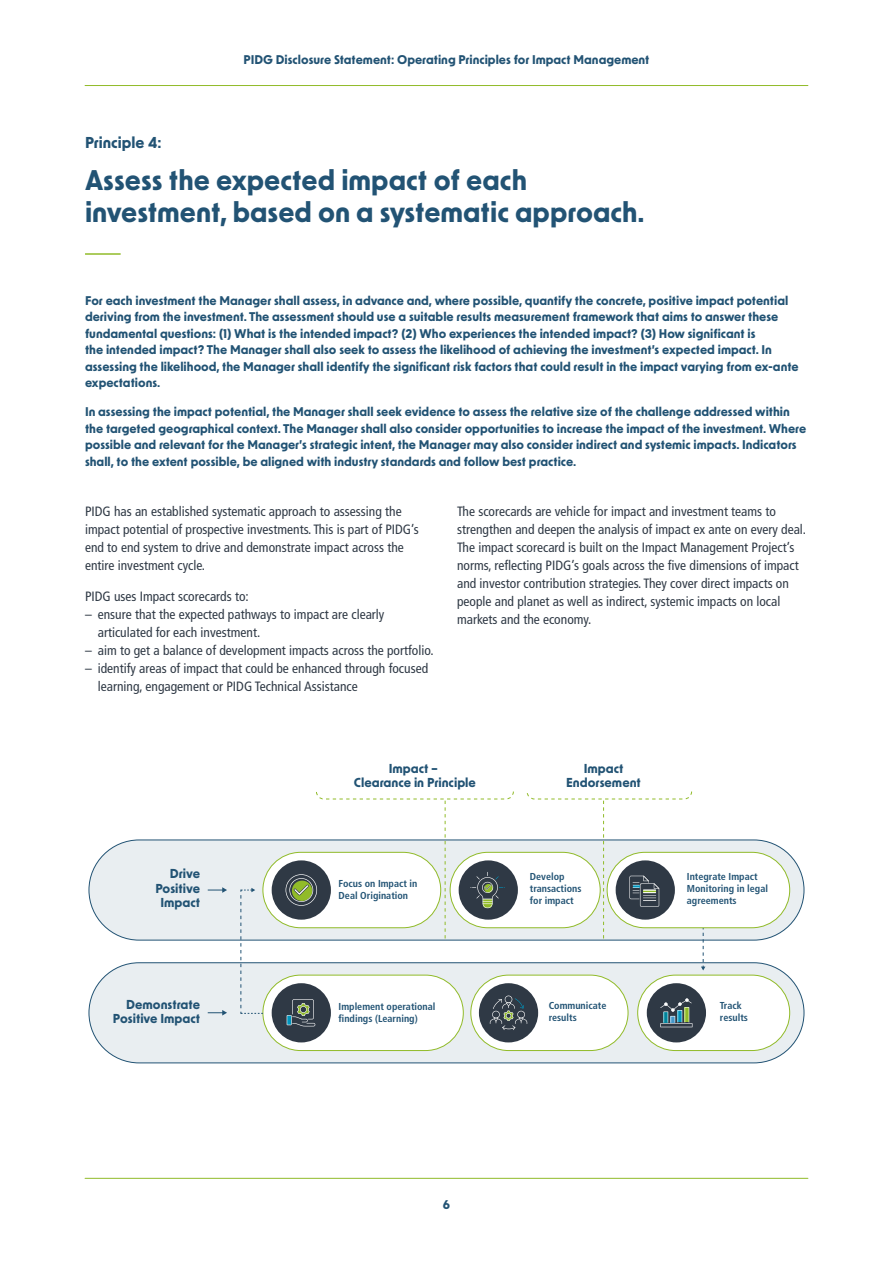
<style>
.page{position:relative;width:893px;height:1263px;background:#fff}
.page>*{position:absolute;margin:0;border:0;box-sizing:border-box;transform-origin:0 0}
.t1{font:700 27px/31.5px "New Order";color:#225374}
.t2{font:700 15px "New Order";color:#225374}
.t3{font:condensed 13.5px/18px "Frutiger LT Std";color:#2f3945}
.t4{font:700 12.3px/14.5px "New Order";color:#225374;text-align:center}
.t5{font:700 12px/16.5px "New Order";color:#225374}
.t6{font:700 condensed 10.05px/12.1px "Frutiger LT Std";color:#225374}
</style>
<div class="page">
<hr style="left:85px;top:85px;width:723px;height:1px;background:#91bb29">
<hr style="left:85px;top:1178px;width:723px;height:1px;background:#91bb29">
<hr style="left:85px;top:253px;width:36px;height:2px;background:#91bb29">
<div style="left:89px;top:840px;width:715px;height:100px;background:#e9eef1;border-radius:50px"></div>
<div style="left:89px;top:963px;width:715px;height:100px;background:#e9eef1;border-radius:50px"></div>
<div style="left:89px;top:962px;width:715px;height:101px;border:1px solid #225374;border-radius:50px"></div>
<div style="left:263px;top:975px;width:200px;height:75px;background:#fff;border-radius:38px"></div>
<div style="left:263px;top:975px;width:201px;height:76px;border:1px solid #91bb29;border-radius:38px"></div>
<div style="left:471px;top:975px;width:157px;height:75px;background:#fff;border-radius:38px"></div>
<div style="left:471px;top:975px;width:157px;height:76px;border:1px solid #91bb29;border-radius:38px"></div>
<svg style="left:263px;top:852px;width:178px;height:76px"></svg>
<div style="left:450px;top:852px;width:150px;height:76px;background:#fff;border-radius:38px"></div>
<div style="left:638px;top:975px;width:152px;height:75px;background:#fff;border-radius:38px"></div>
<div style="left:637px;top:975px;width:153px;height:76px;border:1px solid #91bb29;border-radius:38px"></div>
<svg style="left:701px;top:928px;width:4px;height:42px"></svg>
<div style="left:272px;top:860px;width:59px;height:60px;background:#2f3945;border-radius:50%"></div>
<div style="left:459px;top:860px;width:59px;height:60px;background:#2f3945;border-radius:50%"></div>
<div style="left:272px;top:983px;width:59px;height:59px;background:#2f3945;border-radius:50%"></div>
<div style="left:479px;top:983px;width:59px;height:59px;background:#2f3945;border-radius:50%"></div>
<div style="left:647px;top:983px;width:59px;height:59px;background:#2f3945;border-radius:50%"></div>
<svg style="left:208px;top:887px;width:19px;height:6px"></svg>
<svg style="left:208px;top:1010px;width:19px;height:5px"></svg>
<svg style="left:287px;top:999px;width:28px;height:27px"></svg>
<svg style="left:660px;top:1023px;width:32px;height:4px"></svg>
<svg style="left:660px;top:998px;width:32px;height:24px"></svg>
<svg style="left:490px;top:995px;width:37px;height:35px"></svg>
<svg style="left:286px;top:791px;width:228px;height:149px"></svg>
<div style="left:607px;top:852px;width:183px;height:76px;background:#fff;border-radius:38px"></div>
<div style="left:607px;top:852px;width:183px;height:76px;border:1px solid #91bb29;border-radius:38px"></div>
<svg style="left:526px;top:791px;width:166px;height:149px"></svg>
<svg style="left:240px;top:888px;width:23px;height:126px"></svg>
<p class="t2" style="left:85px;top:132px;width:78px">Principle 4:</p>
<p class="t5" style="left:243px;top:51px;width:408px">PIDG Disclosure Statement: Operating Principles for Impact Management</p>
<h1 class="t1" style="left:85px;top:163px;width:561px">Assess the expected impact of each investment, based on a systematic approach.</h1>
<p class="t5" style="left:85px;top:292px;width:715px">For each investment the Manager shall assess, in advance and, where possible, quantify the concrete, positive impact potential deriving from the investment. The assessment should use a suitable results measurement framework that aims to answer these fundamental questions: (1) What is the intended impact? (2) Who experiences the intended impact? (3) How significant is<br>the intended impact? The Manager shall also seek to assess the likelihood of achieving the investment’s expected impact. In assessing the likelihood, the Manager shall identify the significant risk factors that could result in the impact varying from ex-ante expectations.</p>
<p class="t5" style="left:85px;top:403px;width:723px">In assessing the impact potential, the Manager shall seek evidence to assess the relative size of the challenge addressed within the targeted geographical context. The Manager shall also consider opportunities to increase the impact of the investment. Where possible and relevant for the Manager’s strategic intent, the Manager may also consider indirect and systemic impacts. Indicators shall, to the extent possible, be aligned with industry standards and follow best practice.</p>
<p class="t3" style="left:85px;top:503px;width:335px">PIDG has an established systematic approach to assessing the impact potential of prospective investments. This is part of PIDG’s end to end system to drive and demonstrate impact across the entire investment cycle.</p>
<p class="t3" style="left:85px;top:587px;width:165px">PIDG uses Impact scorecards to:</p>
<p class="t3" style="left:98px;top:605px;width:288px;text-indent:-13px">– ensure that the expected pathways to impact are clearly articulated for each investment.</p>
<p class="t3" style="left:85px;top:641px;width:350px">– aim to get a balance of development impacts across the portfolio.</p>
<p class="t3" style="left:98px;top:659px;width:332px;text-indent:-13px">– identify areas of impact that could be enhanced through focused learning, engagement or PIDG Technical Assistance</p>
<p class="t3" style="left:457px;top:503px;width:351px">The scorecards are vehicle for impact and investment teams to strengthen and deepen the analysis of impact ex ante on every deal.<br>The impact scorecard is built on the Impact Management Project’s norms, reflecting PIDG’s goals across the five dimensions of impact and investor contribution strategies. They cover direct impacts on people and planet as well as indirect, systemic impacts on local markets and the economy.</p>
<p class="t4" style="left:155px;top:866px;width:46px;text-align:right">Drive<br>Positive<br>Impact</p>
<p class="t4" style="left:113px;top:996px;width:89px;text-align:right">Demonstrate<br>Positive Impact</p>
<p class="t4" style="left:354px;top:760px;width:124px">Impact –<br>Clearance in Principle</p>
<p class="t4" style="left:566px;top:760px;width:76px">Impact<br>Endorsement</p>
<p class="t6" style="left:339px;top:877px;width:80px">Focus on Impact in<br>Deal Origination</p>
<p class="t6" style="left:530px;top:870px;width:53px">Develop transactions for impact</p>
<p class="t6" style="left:687px;top:870px;width:83px">Integrate Impact<br>Monitoring in legal agreements</p>
<p class="t6" style="left:339px;top:1000px;width:98px">Implement operational findings (Learning)</p>
<p class="t6" style="left:549px;top:999px;width:59px">Communicate results</p>
<p class="t6" style="left:720px;top:999px;width:30px">Track results</p>
<p class="t5" style="left:443px;top:1196px;width:9px">6</p>
</div>
